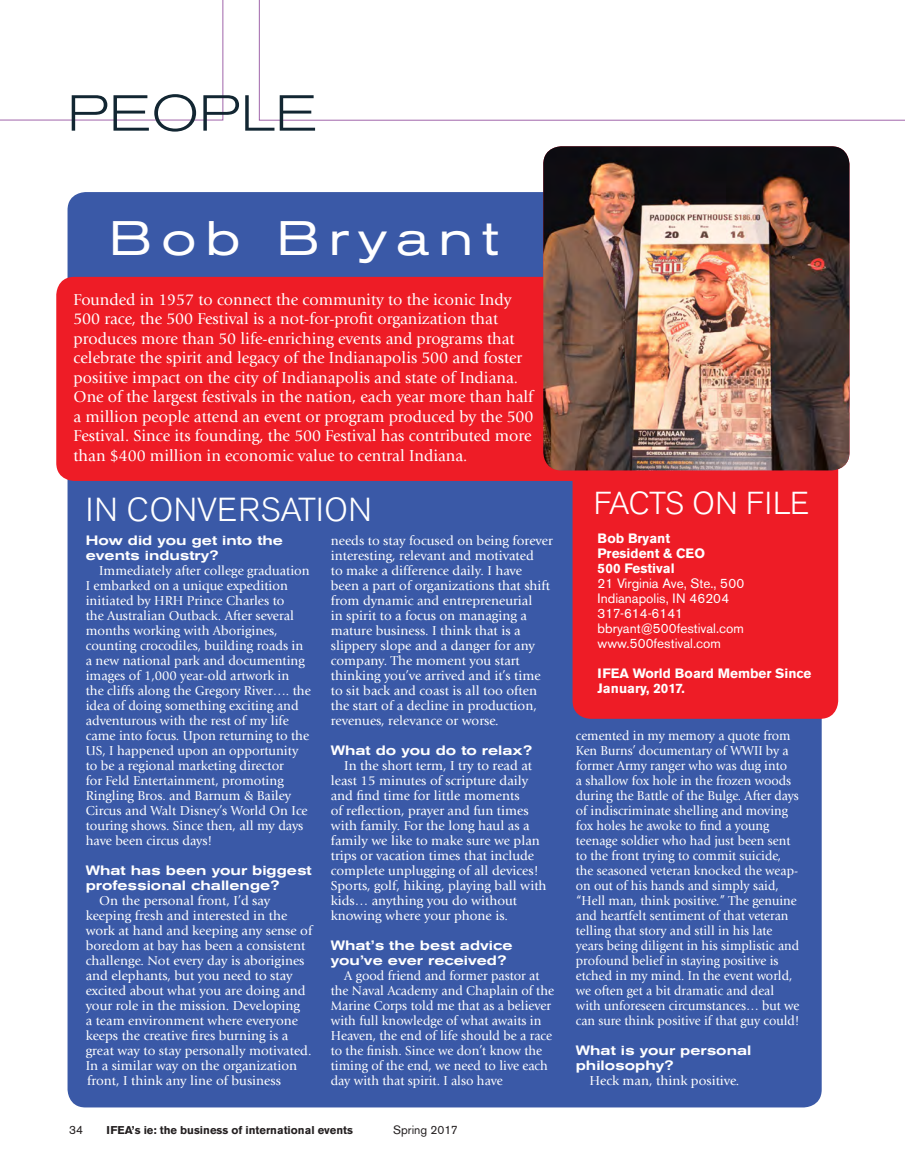
<style>
.page{position:relative;width:905px;height:1175px;background:#fff}
.page>*{position:absolute;margin:0;border:0;box-sizing:border-box;transform-origin:0 0}
.Body_Text{font:300 expanded 50.1px "Akzidenz Grotesk BE";letter-spacing:.02em;color:#122632}
.Body_Text-2{font:expanded 48px "Akzidenz Grotesk BE";letter-spacing:.19em;color:#fff}
.Body_Text-3{font:300 33px "Akzidenz Grotesk BE";letter-spacing:.02em;color:#fff}
.Body_Text-4{font:300 31.5px "Akzidenz Grotesk BE";letter-spacing:-.02em;color:#fff}
.Body_Text_No_Indent{font:16.5px/19.5px "Giovanni";color:#fff}
.Body_Text_Reverse{font:13.5px/15px "Giovanni";color:#fff}
.Body_Text_Reverse_96{font:13.5px/15px "Giovanni";color:#fff;scale:.95 1}
.Body_Text_Reverse_98{font:13.5px/15px "Giovanni";color:#fff}
.Body_Text_Reverse_96-2{font:13.5px/15px "Giovanni";color:#fff;scale:.96 1}
.Headline_1{font:500 expanded 13.5px/15px "Akzidenz Grotesk BE";color:#fff}
.t1{font:13.5px "Akzidenz Grotesk BE";color:#fff}
.t2{font:700 13.5px/15px "Akzidenz Grotesk BE";color:#fff}
.Body_Text_Reverse_94{font:13.5px "Giovanni";color:#fff}
.t3{font:12px "Akzidenz Grotesk BE";color:#231f20}
.t4{font:700 11.25px "Akzidenz Grotesk BE";color:#231f20}
</style>
<div class="page">
<div style="left:68px;top:192px;width:753px;height:915px;background:#3a59a7;border-radius:18px"></div>
<div style="left:572px;top:409px;width:266px;height:309px;background:#ee1c26;border-radius:18px"></div>
<div style="left:56px;top:277px;width:565px;height:204px;background:#ee1c26;border-radius:18px"></div>
<img style="left:543px;top:146px;width:306px;height:324px">
<svg style="left:258px;top:0;width:646px;height:121px"></svg>
<svg style="left:0;top:0;width:224px;height:121px"></svg>
<p class="Body_Text" style="left:68px;top:85px;width:251px">PEOPLE</p>
<p class="Body_Text-2" style="left:109px;top:210px;width:391px">Bob Bryant</p>
<p class="Body_Text_No_Indent" style="left:74px;top:290px;width:461px">Founded in 1957 to connect the community to the iconic Indy 500 race, the 500 Festival is a not-for-profit organization that produces more than 50 life-enriching events and programs that celebrate the spirit and legacy of the Indianapolis 500 and foster positive impact on the city of Indianapolis and state of Indiana.<br>One of the largest festivals in the nation, each year more than half a million people attend an event or program produced by the 500<br>Festival. Since its founding, the 500 Festival has contributed more than $400 million in economic value to central Indiana.</p>
<p class="Body_Text-3" style="left:86px;top:491px;width:288px">IN CONVERSATION</p>
<p class="Headline_1" style="left:86px;top:533px;width:199px">How did you get into the events industry?</p>
<p class="Body_Text_Reverse_98" style="left:86px;top:563px;width:227px;text-indent:13px">Immediately after college graduation I embarked on a unique expedition initiated by HRH Prince Charles to<br>the Australian Outback. After several months working with Aborigines, counting crocodiles, building roads in a new national park and documenting images of 1,000 year-old artwork in<br>the cliffs along the Gregory River…. the idea of doing something exciting and adventurous with the rest of my life came into focus. Upon returning to the US, I happened upon an opportunity to be a regional marketing director<br>for Feld Entertainment, promoting Ringling Bros. and Barnum &amp; Bailey Circus and Walt Disney’s World On Ice touring shows. Since then, all my days have been circus days!</p>
<p class="Headline_1" style="left:86px;top:863px;width:227px">What has been your biggest professional challenge?</p>
<p class="Body_Text_Reverse" style="left:86px;top:893px;width:228px;text-indent:14px">On the personal front, I’d say keeping fresh and interested in the work at hand and keeping any sense of boredom at bay has been a consistent challenge. Not every day is aborigines and elephants, but you need to stay excited about what you are doing and your role in the mission. Developing<br>a team environment where everyone keeps the creative fires burning is a great way to stay personally motivated.<br>In a similar way on the organization front, I think any line of business</p>
<p class="Body_Text_Reverse" style="left:331px;top:533px;width:223px">needs to stay focused on being forever interesting, relevant and motivated<br>to make a difference daily. I have been a part of organizations that shift from dynamic and entrepreneurial<br>in spirit to a focus on managing a mature business. I think that is a slippery slope and a danger for any company. The moment you start thinking you’ve arrived and it’s time to sit back and coast is all too often the start of a decline in production, revenues, relevance or worse.</p>
<p class="Headline_1" style="left:331px;top:743px;width:203px">What do you do to relax?</p>
<p class="Body_Text_Reverse" style="left:331px;top:758px;width:217px;text-indent:14px">In the short term, I try to read at least 15 minutes of scripture daily and find time for little moments<br>of reflection, prayer and fun times with family. For the long haul as a family we like to make sure we plan trips or vacation times that include complete unplugging of all devices!<br>Sports, golf, hiking, playing ball with kids… anything you do without knowing where your phone is.</p>
<p class="Headline_1" style="left:331px;top:938px;width:183px">What’s the best advice you’ve ever received?</p>
<p class="Body_Text_Reverse_96-2" style="left:331px;top:968px;width:234px;text-indent:14px">A good friend and former pastor at the Naval Academy and Chaplain of the Marine Corps told me that as a believer with full knowledge of what awaits in Heaven, the end of life should be a race to the finish. Since we don’t know the timing of the end, we need to live each day with that spirit. I also have</p>
<p class="t3" style="left:69px;top:1123px;width:16px">34</p>
<p class="t4" style="left:107px;top:1124px;width:248px">IFEA’s ie: the business of international events</p>
<p class="t3" style="left:393px;top:1123px;width:66px">Spring 2017</p>
<p class="Body_Text-4" style="left:594px;top:485px;width:217px">FACTS ON FILE</p>
<p class="t2" style="left:597px;top:531px;width:74px">Bob Bryant</p>
<p class="t2" style="left:597px;top:546px;width:109px">President &amp; CEO</p>
<p class="t2" style="left:597px;top:561px;width:79px">500 Festival</p>
<p class="t1" style="left:597px;top:575px;width:148px">21 Virginia Ave, Ste., 500</p>
<p class="t1" style="left:597px;top:590px;width:133px">Indianapolis, IN 46204</p>
<p class="t1" style="left:597px;top:605px;width:87px">317-614-6141</p>
<p class="t1" style="left:597px;top:620px;width:148px">bbryant@500festival.com</p>
<p class="t1" style="left:597px;top:635px;width:125px">www.500festival.com</p>
<p class="t2" style="left:597px;top:666px;width:215px">IFEA World Board Member Since<br>January, 2017.</p>
<p class="Body_Text_Reverse_96" style="left:576px;top:728px;width:237px">cemented in my memory a quote from Ken Burns’ documentary of WWII by a former Army ranger who was dug into<br>a shallow fox hole in the frozen woods during the Battle of the Bulge. After days of indiscriminate shelling and moving fox holes he awoke to find a young teenage soldier who had just been sent to the front trying to commit suicide, the seasoned veteran knocked the weap&shy;on out of his hands and simply said, “Hell man, think positive.” The genuine and heartfelt sentiment of that veteran telling that story and still in his late years being diligent in his simplistic and profound belief in staying positive is etched in my mind. In the event world, we often get a bit dramatic and deal with unforeseen circumstances… but we can sure think positive if that guy could!</p>
<p class="Headline_1" style="left:576px;top:1043px;width:177px">What is your personal philosophy?</p>
<p class="Body_Text_Reverse_94" style="left:589px;top:1073px;width:152px">Heck man, think positive.</p>
</div>
